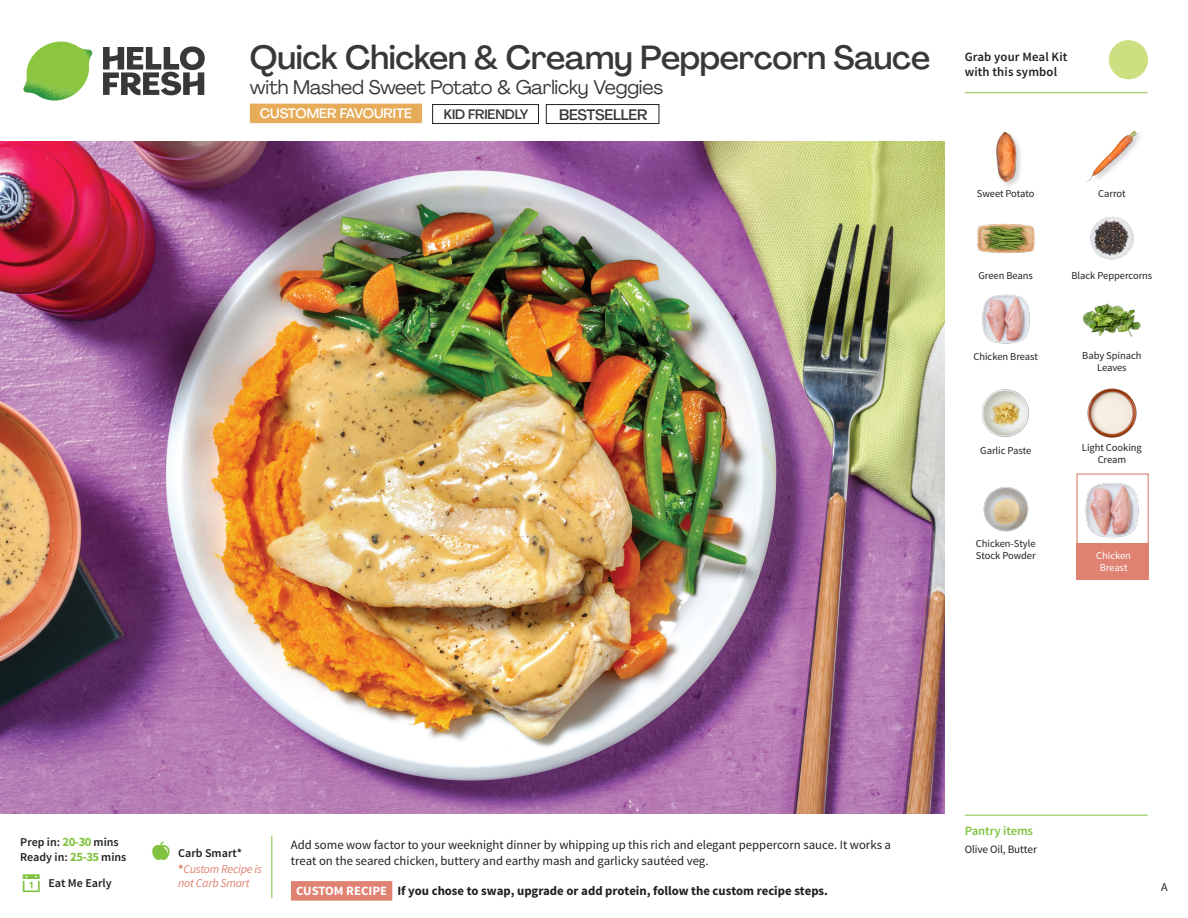
<style>
.page{position:relative;width:1188px;height:918px;background:#fff}
.page>*{position:absolute;margin:0;border:0;box-sizing:border-box;transform-origin:0 0}
._15_Titel_UK{font:500 33px "Agrandir";letter-spacing:-.01em;color:#383839}
._15_Titel_UK-2{font:19.5px "Agrandir";letter-spacing:-.01em;color:#383839}
.t1{font:500 15px "Agrandir";letter-spacing:-.01em;color:#383839}
.t2{font:500 13.5px "Agrandir";color:#fff}
.t3{font:500 13.5px "Agrandir";letter-spacing:-.01em;color:#383839}
.Step_6_Text_AU{font:12.75px/16.5px "Source Sans Pro";color:#231f20}
.Step_6_Text_AU-2{font:700 12.75px "Source Sans Pro";color:#231f20}
.t4{font:600 12.75px/15px "Source Sans Pro";letter-spacing:.01em;color:#231f20}
._04_Headers_Front{font:600 12.75px "Source Sans Pro";letter-spacing:-.01em;color:#81c340}
._04_Intro{font:600 12px "Source Sans Pro";color:#231f20}
._04_Intro-2{font:italic 12px/14.4px "Source Sans Pro";letter-spacing:-.02em;color:#df8272}
.t5{font:12px "Source Sans Pro";color:#231f20}
._05_Pantry{font:11.25px "Source Sans Pro";letter-spacing:-.01em;color:#231f20}
._18_FRONT_ingredient{font:10.5px/12px "Source Sans Pro";letter-spacing:-.005em;color:#231f20;text-align:center}
._18_FRONT_ingredient-2{font:10.5px/12px "Source Sans Pro";letter-spacing:-.005em;color:#fff;text-align:center}
.s1{font-weight:700;font-size:12.75px;color:#81c340}
.s2{font-weight:700;font-style:normal}
.s3{color:#fff}
</style>
<div class="page">
<svg style="left:103px;top:46px;width:102px;height:49px"></svg>
<img style="left:23px;top:42px;width:69px;height:59px">
<svg style="left:271px;top:835px;width:122px;height:66px"></svg>
<img style="left:0;top:142px;width:945px;height:672px">
<div style="left:250px;top:104px;width:172px;height:19px;background:#e6ac5a"></div>
<div style="left:432px;top:104px;width:107px;height:20px;border:1px solid #231f20"></div>
<div style="left:546px;top:104px;width:113px;height:20px;border:1px solid #231f20"></div>
<img style="left:1083px;top:303px;width:58px;height:34px">
<img style="left:1087px;top:388px;width:50px;height:50px">
<img style="left:981px;top:389px;width:48px;height:48px">
<img style="left:983px;top:486px;width:46px;height:46px">
<img style="left:982px;top:294px;width:48px;height:50px">
<img style="left:977px;top:224px;width:57px;height:30px">
<img style="left:1090px;top:217px;width:44px;height:43px">
<img style="left:996px;top:131px;width:25px;height:54px">
<img style="left:1086px;top:130px;width:54px;height:52px">
<div style="left:1076px;top:474px;width:73px;height:72px;border:1px solid #df8272"></div>
<div style="left:1076px;top:543px;width:73px;height:37px;background:#df8272"></div>
<img style="left:1085px;top:483px;width:54px;height:55px">
<hr style="left:965px;top:815px;width:183px;height:1px;background:#81c340">
<svg style="left:1091px;top:40px;width:57px;height:54px"></svg>
<hr style="left:965px;top:92px;width:183px;height:1px;background:#81c340">
<p class="_15_Titel_UK" style="left:250px;top:37px;width:682px">Quick Chicken &amp; Creamy Peppercorn Sauce</p>
<p class="_15_Titel_UK-2" style="left:250px;top:75px;width:415px">with Mashed Sweet Potato &amp; Garlicky Veggies</p>
<p class="t2" style="left:260px;top:105px;width:154px">CUSTOMER FAVOURITE</p>
<p class="t3" style="left:444px;top:106px;width:86px">KID FRIENDLY</p>
<p class="t1" style="left:559px;top:105px;width:90px">BESTSELLER</p>
<p class="t4" style="left:965px;top:50px;width:104px">Grab your Meal Kit with this symbol</p>
<p class="_18_FRONT_ingredient" style="left:977px;top:188px;width:59px">Sweet Potato</p>
<p class="_18_FRONT_ingredient" style="left:1098px;top:188px;width:29px">Carrot</p>
<p class="_18_FRONT_ingredient" style="left:979px;top:270px;width:56px">Green Beans</p>
<p class="_18_FRONT_ingredient" style="left:1071px;top:270px;width:82px">Black Peppercorns</p>
<p class="_18_FRONT_ingredient" style="left:974px;top:351px;width:66px">Chicken Breast</p>
<p class="_18_FRONT_ingredient" style="left:1082px;top:350px;width:61px">Baby Spinach<br>Leaves</p>
<p class="_18_FRONT_ingredient" style="left:980px;top:445px;width:53px">Garlic Paste</p>
<p class="_18_FRONT_ingredient" style="left:1082px;top:442px;width:61px">Light Cooking<br>Cream</p>
<p class="_18_FRONT_ingredient" style="left:976px;top:538px;width:61px;text-align:left">Chicken-Style<br>Stock Powder</p>
<p class="_18_FRONT_ingredient-2" style="left:1096px;top:550px;width:36px">Chicken<br>Breast</p>
<p class="_04_Intro" style="left:20px;top:835px;width:100px">Prep in: <span class="s1">20-30</span> mins</p>
<p class="_04_Intro" style="left:20px;top:850px;width:108px">Ready in: <span class="s1">25-35</span> mins</p>
<p class="_04_Intro" style="left:48px;top:876px;width:65px">Eat Me Early</p>
<p class="_04_Intro" style="left:178px;top:845px;width:65px">Carb Smart*</p>
<p class="_04_Intro-2" style="left:178px;top:861px;width:85px"><span class="s2">*</span>Custom Recipe is not Carb Smart</p>
<p class="Step_6_Text_AU" style="left:291px;top:837px;width:602px">Add some wow factor to your weeknight dinner by whipping up this rich and elegant peppercorn sauce. It works a treat on the seared chicken, buttery and earthy mash and garlicky sautéed veg.</p>
<p class="Step_6_Text_AU-2" style="left:296px;top:882px;width:533px"><span class="s3">CUSTOM RECIPE</span> If you chose to swap, upgrade or add protein, follow the custom recipe steps.</p>
<p class="_04_Headers_Front" style="left:965px;top:822px;width:70px">Pantry items</p>
<p class="_05_Pantry" style="left:965px;top:842px;width:74px">Olive Oil, Butter</p>
<p class="t5" style="left:1161px;top:879px;width:8px">A</p>
</div>
